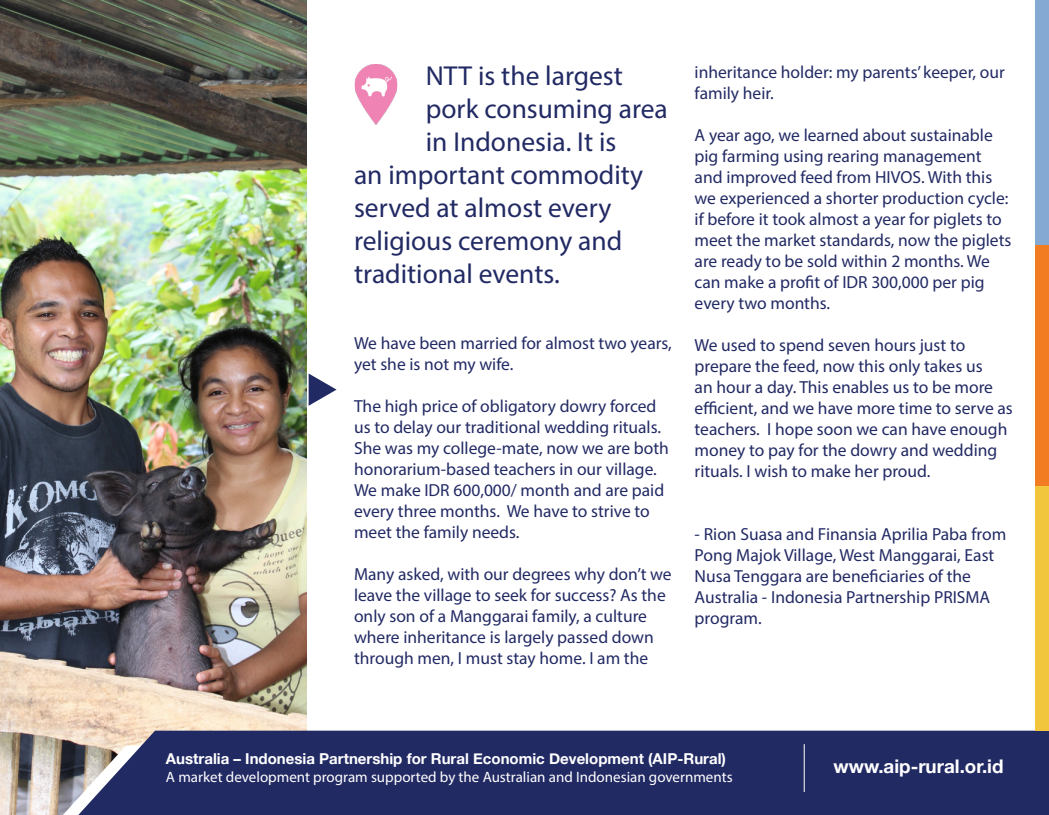
<style>
.page{position:relative;width:1049px;height:815px;background:#fff}
.page>*{position:absolute;margin:0;border:0;box-sizing:border-box;transform-origin:0 0}
.t1{font:27.5px "Myriad Pro";color:#222a64}
.t2{font:700 18.75px "Helvetica Neue";color:#fff}
.t3{font:17.5px/21px "Myriad Pro";color:#222a64}
.t4{font:15px "Myriad Pro";color:#fff}
.t5{font:700 15px "Helvetica Neue";color:#fff}
</style>
<div class="page">
<img style="left:0;top:0;width:306px;height:815px">
<div style="left:78px;top:731px;width:971px;height:84px;background:#222a64"></div>
<hr style="left:804px;top:744px;width:1px;height:48px;background:#fff">
<img style="left:354px;top:65px;width:43px;height:59px">
<div style="left:1035px;top:0;width:14px;height:245px;background:#84aad3"></div>
<div style="left:1035px;top:245px;width:14px;height:245px;background:#f27c22"></div>
<div style="left:1035px;top:486px;width:14px;height:245px;background:#f1c53c"></div>
<svg style="left:309px;top:373px;width:28px;height:33px"></svg>
<p class="t1" style="left:426px;top:59px;width:199px">NTT is the largest</p>
<p class="t1" style="left:426px;top:92px;width:243px">pork consuming area</p>
<p class="t1" style="left:426px;top:125px;width:192px">in Indonesia. It is</p>
<p class="t1" style="left:354px;top:158px;width:291px">an important commodity</p>
<p class="t1" style="left:354px;top:191px;width:259px">served at almost every</p>
<p class="t1" style="left:354px;top:224px;width:270px">religious ceremony and</p>
<p class="t1" style="left:354px;top:257px;width:207px">traditional events.</p>
<p class="t3" style="left:354px;top:333px;width:319px">We have been married for almost two years, yet she is not my wife.</p>
<p class="t3" style="left:354px;top:396px;width:309px">The high price of obligatory dowry forced us to delay our traditional wedding rituals.</p>
<p class="t3" style="left:354px;top:438px;width:316px">She was my college-mate, now we are both honorarium-based teachers in our village.<br>We make IDR 600,000/ month and are paid every three months. We have to strive to meet the family needs.</p>
<p class="t3" style="left:354px;top:564px;width:319px">Many asked, with our degrees why don’t we leave the village to seek for success? As the only son of a Manggarai family, a culture where inheritance is largely passed down through men, I must stay home. I am the</p>
<p class="t3" style="left:694px;top:61px;width:312px">inheritance holder: my parents’ keeper, our family heir.</p>
<p class="t3" style="left:694px;top:124px;width:318px">A year ago, we learned about sustainable pig farming using rearing management and improved feed from HIVOS. With this we experienced a shorter production cycle: if before it took almost a year for piglets to meet the market standards, now the piglets are ready to be sold within 2 months. We can make a profit of IDR 300,000 per pig every two months.</p>
<p class="t3" style="left:694px;top:334px;width:320px">We used to spend seven hours just to prepare the feed, now this only takes us<br>an hour a day. This enables us to be more efficient, and we have more time to serve as teachers. I hope soon we can have enough money to pay for the dowry and wedding rituals. I wish to make her proud.</p>
<p class="t3" style="left:694px;top:523px;width:313px">- Rion Suasa and Finansia Aprilia Paba from Pong Majok Village, West Manggarai, East Nusa Tenggara are beneficiaries of the Australia - Indonesia Partnership PRISMA program.</p>
<p class="t5" style="left:166px;top:750px;width:561px">Australia – Indonesia Partnership for Rural Economic Development (AIP-Rural)</p>
<p class="t4" style="left:166px;top:768px;width:568px">A market development program supported by the Australian and Indonesian governments</p>
<p class="t2" style="left:833px;top:755px;width:171px">www.aip-rural.or.id</p>
</div>
